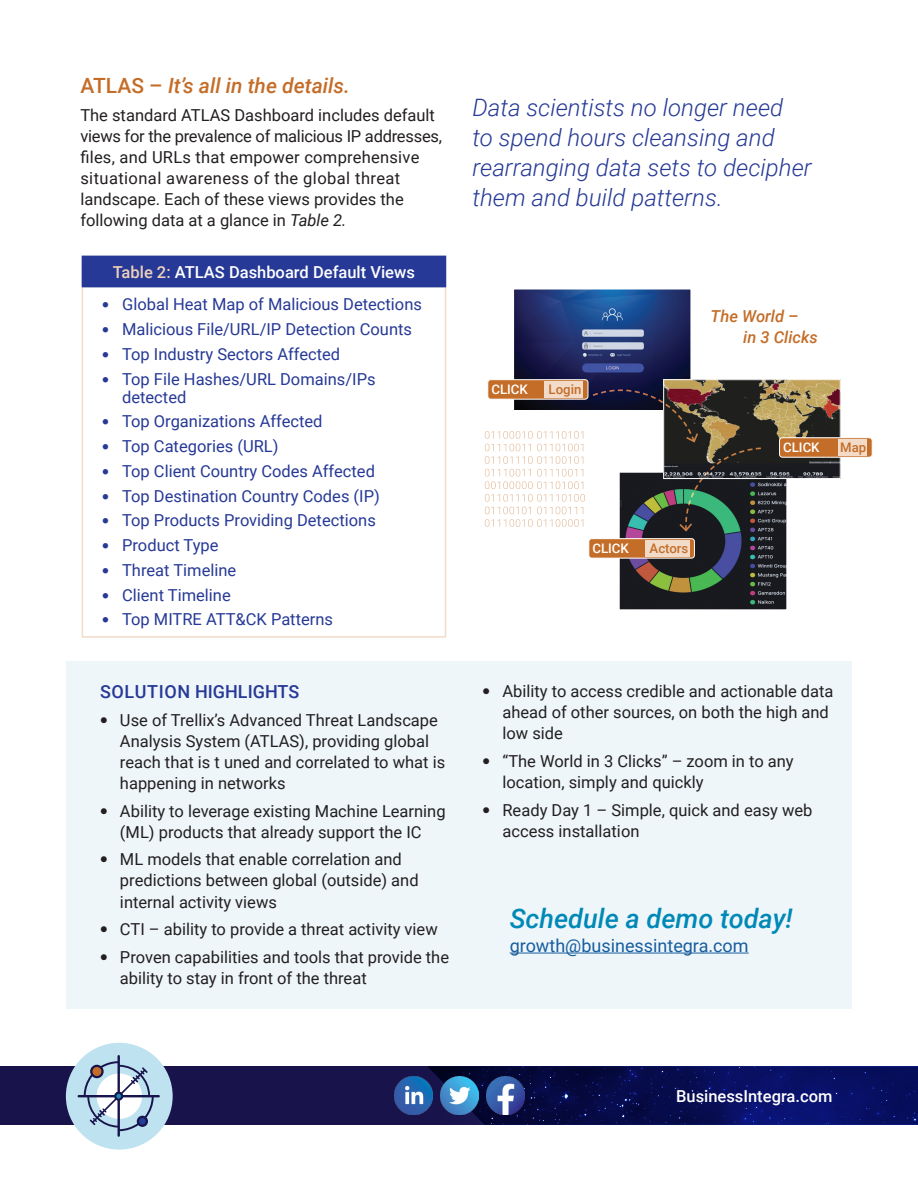
<style>
.page{position:relative;width:918px;height:1188px;background:#fff}
.page>*{position:absolute;margin:0;border:0;box-sizing:border-box;transform-origin:0 0}
.t1{font:italic 500 27px "Roboto";color:#0089b7}
.t2{font:italic 300 24px/30px "Roboto";color:#263996}
.t3{font:italic 500 21px "Roboto";color:#c46d28}
.t4{font:18px "Roboto";color:#175d9e}
.t5{font:500 18px "Roboto";color:#263996}
.t6{font:16.5px/21px "Roboto";color:#231f20}
.t7{font:16.5px/18px "Roboto";color:#263996}
.t8{font:500 16.5px "Roboto";color:#fff}
.t9{font:italic 500 16.5px/21px "Roboto";color:#c46d28}
.t10{font:500 13.2px "Roboto";color:#fff}
.t11{font:500 13.2px "Roboto";color:#c46d28}
.s1{font-style:normal}
.s2{font-style:italic}
.s3{color:#efd1b9}
.s4{font-family:"Avenir";font-size:15px}
.s5{font-family:"Avenir"}
</style>
<div class="page">
<svg style="left:0;top:1066px;width:918px;height:59px;background:#0e1051"></svg>
<img style="left:394px;top:1077px;width:38px;height:37px">
<div style="left:66px;top:662px;width:786px;height:347px;background:#eef6fa"></div>
<hr style="left:510px;top:953px;width:239px;height:1px;background:#175d9e">
<div style="left:82px;top:256px;width:364px;height:31px;background:#263996"></div>
<hr style="left:82px;top:287px;width:1px;height:349px;background:#f2dbc9">
<hr style="left:445px;top:287px;width:1px;height:349px;background:#f2dbc9">
<hr style="left:82px;top:636px;width:364px;height:2px;background:#f2dbc9">
<div style="left:66px;top:1043px;width:107px;height:107px;background:#bee2ef;border-radius:50%"></div>
<svg style="left:78px;top:1055px;width:82px;height:82px"></svg>
<img style="left:440px;top:1077px;width:38px;height:37px">
<img style="left:486px;top:1077px;width:38px;height:37px">
<img style="left:788px;top:381px;width:51px;height:96px">
<div style="left:663px;top:379px;width:178px;height:100px;border:1px solid #fff"></div>
<svg style="left:485px;top:289px;width:303px;height:321px"></svg>
<div style="left:544px;top:381px;width:39px;height:17px;background:#f2dbc9"></div>
<div style="left:589px;top:539px;width:105px;height:19px;background:#c46d28;border-radius:3px"></div>
<div style="left:588px;top:538px;width:107px;height:21px;border:1px solid #fff;border-radius:3px"></div>
<div style="left:645px;top:540px;width:44px;height:17px;background:#f2dbc9"></div>
<div style="left:780px;top:438px;width:92px;height:19px;background:#c46d28;border-radius:3px"></div>
<div style="left:779px;top:437px;width:94px;height:21px;border:1px solid #fff;border-radius:3px"></div>
<div style="left:838px;top:439px;width:28px;height:17px;background:#f2dbc9"></div>
<p class="t3" style="left:80px;top:71px;width:271px"><span class="s1">ATLAS –</span> It’s all in the details.</p>
<p class="t6" style="left:80px;top:104px;width:363px">The standard ATLAS Dashboard includes default views for the prevalence of malicious IP addresses, files, and URLs that empower comprehensive situational awareness of the global threat landscape. Each of these views provides the following data at a glance in <span class="s2">Table 2.</span></p>
<h2 class="t2" style="left:472px;top:91px;width:341px">Data scientists no longer need<br>to spend hours cleansing and rearranging data sets to decipher them and build patterns.</h2>
<p class="t8" style="left:113px;top:260px;width:304px"><span class="s3">Table 2:</span> ATLAS Dashboard Default Views</p>
<p class="t7" style="left:102px;top:295px;width:322px"><span class="s4">•</span> Global Heat Map of Malicious Detections</p>
<p class="t7" style="left:102px;top:320px;width:312px"><span class="s4">•</span> Malicious File/URL/IP Detection Counts</p>
<p class="t7" style="left:102px;top:344px;width:240px"><span class="s4">•</span> Top Industry Sectors Affected</p>
<p class="t7" style="left:122px;top:369px;width:255px;text-indent:-20px"><span class="s4">•</span> Top File Hashes/URL Domains/IPs detected</p>
<p class="t7" style="left:102px;top:412px;width:222px"><span class="s4">•</span> Top Organizations Affected</p>
<p class="t7" style="left:102px;top:437px;width:178px"><span class="s4">•</span> Top Categories (URL)</p>
<p class="t7" style="left:102px;top:461px;width:275px"><span class="s4">•</span> Top Client Country Codes Affected</p>
<p class="t7" style="left:102px;top:486px;width:280px"><span class="s4">•</span> Top Destination Country Codes (IP)</p>
<p class="t7" style="left:102px;top:511px;width:275px"><span class="s4">•</span> Top Products Providing Detections</p>
<p class="t7" style="left:102px;top:536px;width:118px"><span class="s4">•</span> Product Type</p>
<p class="t7" style="left:102px;top:560px;width:136px"><span class="s4">•</span> Threat Timeline</p>
<p class="t7" style="left:102px;top:585px;width:130px"><span class="s4">•</span> Client Timeline</p>
<p class="t7" style="left:102px;top:610px;width:233px"><span class="s4">•</span> Top MITRE ATT&amp;CK Patterns</p>
<p class="t9" style="left:743px;top:305px;width:76px;text-indent:-33px">The World –<br>in 3 Clicks</p>
<p class="t10" style="left:491px;top:381px;width:38px">CLICK</p>
<p class="t11" style="left:549px;top:381px;width:34px">Login</p>
<p class="t10" style="left:783px;top:439px;width:38px">CLICK</p>
<p class="t11" style="left:840px;top:439px;width:28px">Map</p>
<p class="t10" style="left:592px;top:539px;width:38px">CLICK</p>
<p class="t11" style="left:650px;top:539px;width:40px">Actors</p>
<p class="t5" style="left:100px;top:679px;width:201px">SOLUTION HIGHLIGHTS</p>
<p class="t6" style="left:120px;top:709px;width:327px;text-indent:-20px"><span class="s5">•</span> Use of Trellix’s Advanced Threat Landscape Analysis System (ATLAS), providing global reach that is t uned and correlated to what is happening in networks</p>
<p class="t6" style="left:100px;top:800px;width:347px;text-align:center"><span class="s5">•</span> Ability to leverage existing Machine Learning (ML) products that already support the IC</p>
<p class="t6" style="left:120px;top:849px;width:300px;text-indent:-20px"><span class="s5">•</span> ML models that enable correlation and predictions between global (outside) and internal activity views</p>
<p class="t6" style="left:100px;top:918px;width:340px"><span class="s5">•</span> CTI – ability to provide a threat activity view</p>
<p class="t6" style="left:120px;top:946px;width:331px;text-indent:-20px"><span class="s5">•</span> Proven capabilities and tools that provide the ability to stay in front of the threat</p>
<p class="t6" style="left:502px;top:680px;width:333px;text-indent:-20px"><span class="s5">•</span> Ability to access credible and actionable data ahead of other sources, on both the high and low side</p>
<p class="t6" style="left:502px;top:750px;width:293px;text-indent:-20px"><span class="s5">•</span> “The World in 3 Clicks” – zoom in to any location, simply and quickly</p>
<p class="t6" style="left:502px;top:799px;width:312px;text-indent:-20px"><span class="s5">•</span> Ready Day 1 – Simple, quick and easy web access installation</p>
<h1 class="t1" style="left:510px;top:899px;width:285px">Schedule a demo today!</h1>
<p class="t4" style="left:510px;top:933px;width:240px">growth@businessintegra.com</p>
<p class="t8" style="left:676px;top:1085px;width:158px">BusinessIntegra.com</p>
</div>
